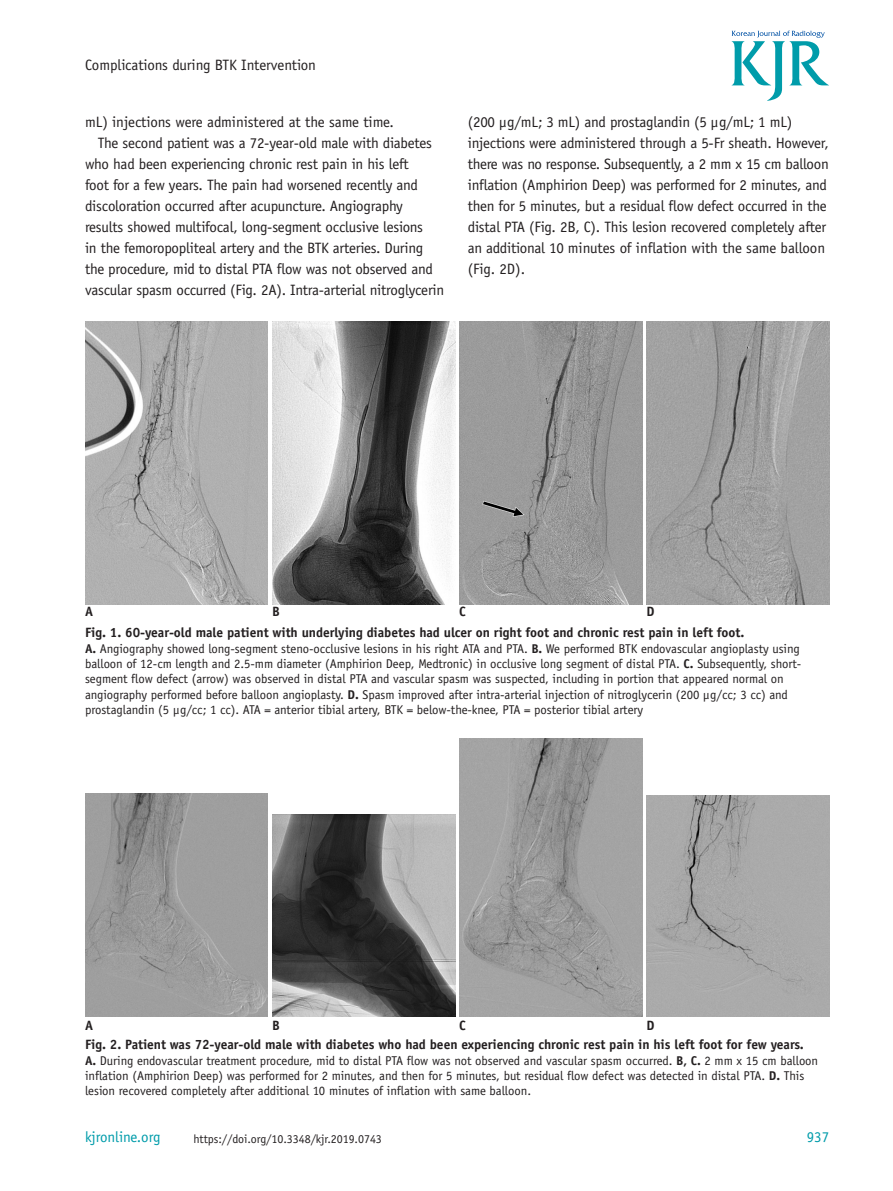
<style>
.page{position:relative;width:893px;height:1191px;background:#fff}
.page>*{position:absolute;margin:0;border:0;box-sizing:border-box;transform-origin:0 0}
.t1{font:15px/21px "Officina Sans Std";letter-spacing:-.015em;color:#231f20}
.t2{font:15px "Officina Sans Std";letter-spacing:-.005em;color:#009caa}
.t3{font:700 13.5px "Officina Sans Std";letter-spacing:-.005em;color:#231f20}
.t4{font:12.75px/15.3px "Officina Sans Std";letter-spacing:-.005em;color:#231f20}
.t5{font:12px "Officina Sans Std";letter-spacing:-.005em;color:#231f20}
.s1{font-weight:700}
</style>
<div class="page">
<svg style="left:732px;top:31px;width:97px;height:70px"></svg>
<img style="left:85px;top:321px;width:183px;height:283px">
<img style="left:272px;top:321px;width:183px;height:283px">
<img style="left:459px;top:321px;width:183px;height:283px">
<img style="left:646px;top:321px;width:183px;height:283px">
<img style="left:85px;top:793px;width:183px;height:223px">
<img style="left:272px;top:814px;width:183px;height:202px">
<img style="left:459px;top:738px;width:183px;height:278px">
<img style="left:646px;top:795px;width:183px;height:221px">
<p class="t1" style="left:85px;top:54px;width:233px">Complications during BTK Intervention</p>
<p class="t1" style="left:85px;top:112px;width:310px">mL) injections were administered at the same time.</p>
<p class="t1" style="left:98px;top:133px;width:336px">The second patient was a 72-year-old male with diabetes</p>
<p class="t1" style="left:85px;top:154px;width:325px">who had been experiencing chronic rest pain in his left</p>
<p class="t1" style="left:85px;top:175px;width:334px">foot for a few years. The pain had worsened recently and</p>
<p class="t1" style="left:85px;top:196px;width:319px">discoloration occurred after acupuncture. Angiography</p>
<p class="t1" style="left:85px;top:217px;width:340px">results showed multifocal, long-segment occlusive lesions</p>
<p class="t1" style="left:85px;top:238px;width:340px">in the femoropopliteal artery and the BTK arteries. During</p>
<p class="t1" style="left:85px;top:259px;width:349px">the procedure, mid to distal PTA flow was not observed and</p>
<p class="t1" style="left:85px;top:280px;width:361px">vascular spasm occurred (Fig. 2A). Intra-arterial nitroglycerin</p>
<p class="t1" style="left:468px;top:112px;width:363px">(200 μg/mL; 3 mL) and prostaglandin (5 μg/mL; 1 mL) injections were administered through a 5-Fr sheath. However, there was no response. Subsequently, a 2 mm x 15 cm balloon inflation (Amphirion Deep) was performed for 2 minutes, and then for 5 minutes, but a residual flow defect occurred in the distal PTA (Fig. 2B, C). This lesion recovered completely after an additional 10 minutes of inflation with the same balloon (Fig. 2D).</p>
<p class="t3" style="left:85px;top:603px;width:10px">A</p>
<p class="t3" style="left:272px;top:603px;width:9px">B</p>
<p class="t3" style="left:459px;top:603px;width:8px">C</p>
<p class="t3" style="left:646px;top:603px;width:10px">D</p>
<p class="t3" style="left:85px;top:624px;width:661px">Fig. 1. 60-year-old male patient with underlying diabetes had ulcer on right foot and chronic rest pain in left foot.</p>
<p class="t4" style="left:85px;top:641px;width:718px"><span class="s1">A.</span> Angiography showed long-segment steno-occlusive lesions in his right ATA and PTA. <span class="s1">B.</span> We performed BTK endovascular angioplasty using balloon of 12-cm length and 2.5-mm diameter (Amphirion Deep, Medtronic) in occlusive long segment of distal PTA. <span class="s1">C.</span> Subsequently, short&shy;segment flow defect (arrow) was observed in distal PTA and vascular spasm was suspected, including in portion that appeared normal on angiography performed before balloon angioplasty. <span class="s1">D.</span> Spasm improved after intra-arterial injection of nitroglycerin (200 μg/cc; 3 cc) and prostaglandin (5 μg/cc; 1 cc). ATA = anterior tibial artery, BTK = below-the-knee, PTA = posterior tibial artery</p>
<p class="t3" style="left:85px;top:1017px;width:10px">A</p>
<p class="t3" style="left:272px;top:1017px;width:9px">B</p>
<p class="t3" style="left:459px;top:1017px;width:8px">C</p>
<p class="t3" style="left:646px;top:1017px;width:10px">D</p>
<p class="t3" style="left:85px;top:1036px;width:720px">Fig. 2. Patient was 72-year-old male with diabetes who had been experiencing chronic rest pain in his left foot for few years.</p>
<p class="t4" style="left:85px;top:1052px;width:735px"><span class="s1">A.</span> During endovascular treatment procedure, mid to distal PTA flow was not observed and vascular spasm occurred. <span class="s1">B, C.</span> 2 mm x 15 cm balloon inflation (Amphirion Deep) was performed for 2 minutes, and then for 5 minutes, but residual flow defect was detected in distal PTA. <span class="s1">D.</span> This lesion recovered completely after additional 10 minutes of inflation with same balloon.</p>
<p class="t2" style="left:85px;top:1128px;width:77px">kjronline.org</p>
<p class="t5" style="left:194px;top:1132px;width:190px">https://doi.org/10.3348/kjr.2019.0743</p>
<p class="t2" style="left:807px;top:1128px;width:24px">937</p>
</div>
